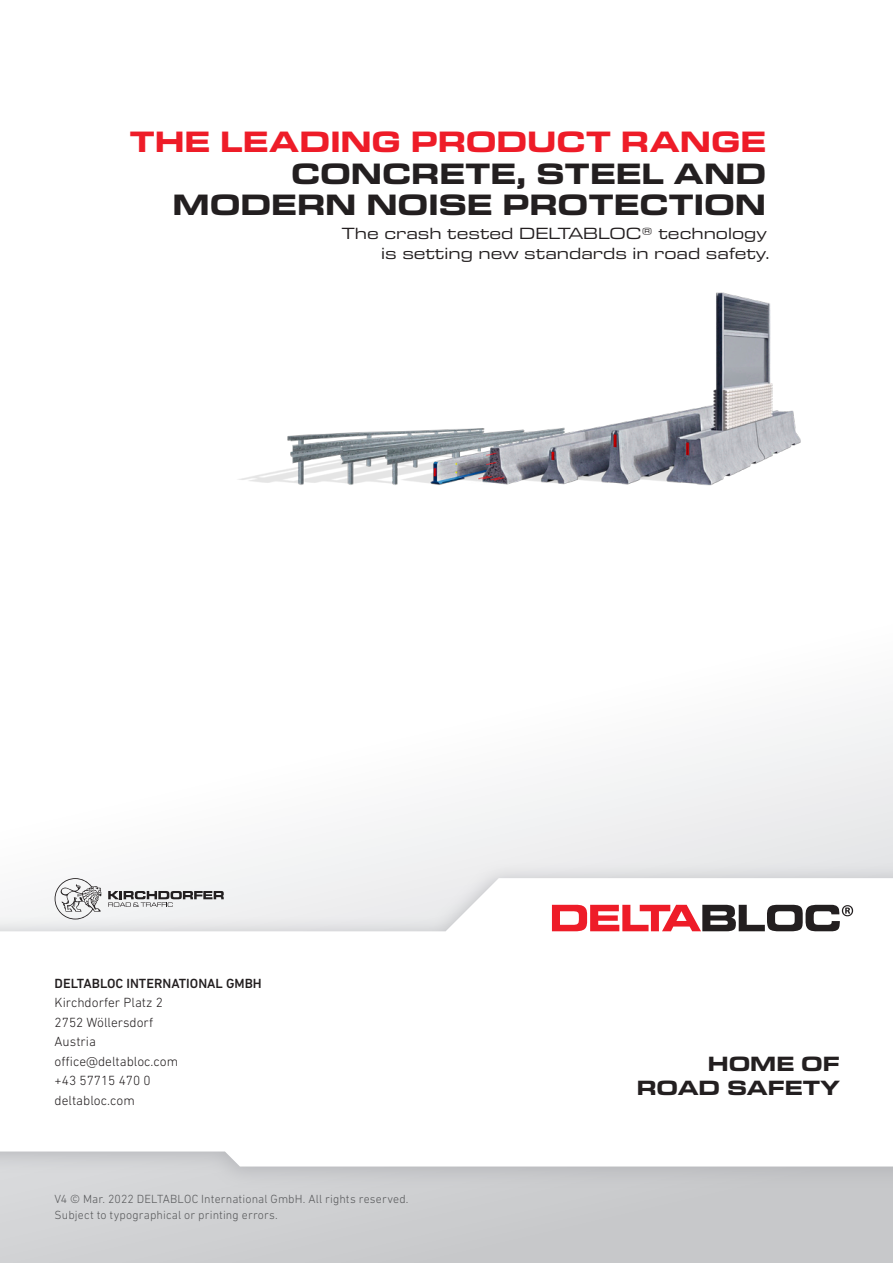
<style>
.page{position:relative;width:893px;height:1263px;background:#fff}
.page>*{position:absolute;margin:0;border:0;box-sizing:border-box;transform-origin:0 0}
.t1{font:700 expanded 30px/31.5px "Eurostile Next W1 G";color:#231f20;text-align:right}
.t2{font:700 expanded 30px "Eurostile Next W1 G";color:#ee1c28}
.t3{font:700 expanded 21px/24px "Eurostile Next W1 G";color:#231f20;text-align:right}
.t4{font:expanded 16.5px/19.5px "Eurostile Next W1 G";color:#231f20;text-align:right}
.t5{font:300 13.5px/19.5px "DIN Next W1 G";color:#231f20}
.t6{font:500 13.5px "DIN Next W1 G";color:#231f20}
.t7{font:300 12px/16.5px "DIN Next W1 G";letter-spacing:.01em;color:#57585a}
</style>
<div class="page">
<svg style="left:0;top:709px;width:893px;height:554px"></svg>
<img style="left:238px;top:292px;width:563px;height:194px">
<div style="left:0;top:863px;width:893px;height:326px;background:#b2b3b7;opacity:.88"></div>
<svg style="left:0;top:878px;width:893px;height:288px"></svg>
<svg style="left:108px;top:891px;width:116px;height:16px"></svg>
<svg style="left:55px;top:878px;width:46px;height:41px"></svg>
<svg style="left:552px;top:905px;width:301px;height:26px"></svg>
<h1 class="t2" style="left:130px;top:122px;width:638px">THE LEADING PRODUCT RANGE</h1>
<h1 class="t1" style="left:173px;top:157px;width:595px">CONCRETE, STEEL AND<br>MODERN NOISE PROTECTION</h1>
<h3 class="t4" style="left:342px;top:223px;width:429px">The crash tested DELTABLOC® technology is setting new standards in road safety.</h3>
<p class="t6" style="left:55px;top:975px;width:209px">DELTABLOC INTERNATIONAL GMBH</p>
<p class="t5" style="left:55px;top:993px;width:125px">Kirchdorfer Platz 2<br>2752 Wöllersdorf<br>Austria office@deltabloc.com +43 57715 470 0 deltabloc.com</p>
<p class="t7" style="left:55px;top:1190px;width:355px">V4 © Mar. 2022 DELTABLOC International GmbH. All rights reserved.<br>Subject to typographical or printing errors.</p>
<h2 class="t3" style="left:637px;top:1051px;width:205px">HOME OF<br>ROAD SAFETY</h2>
</div>
